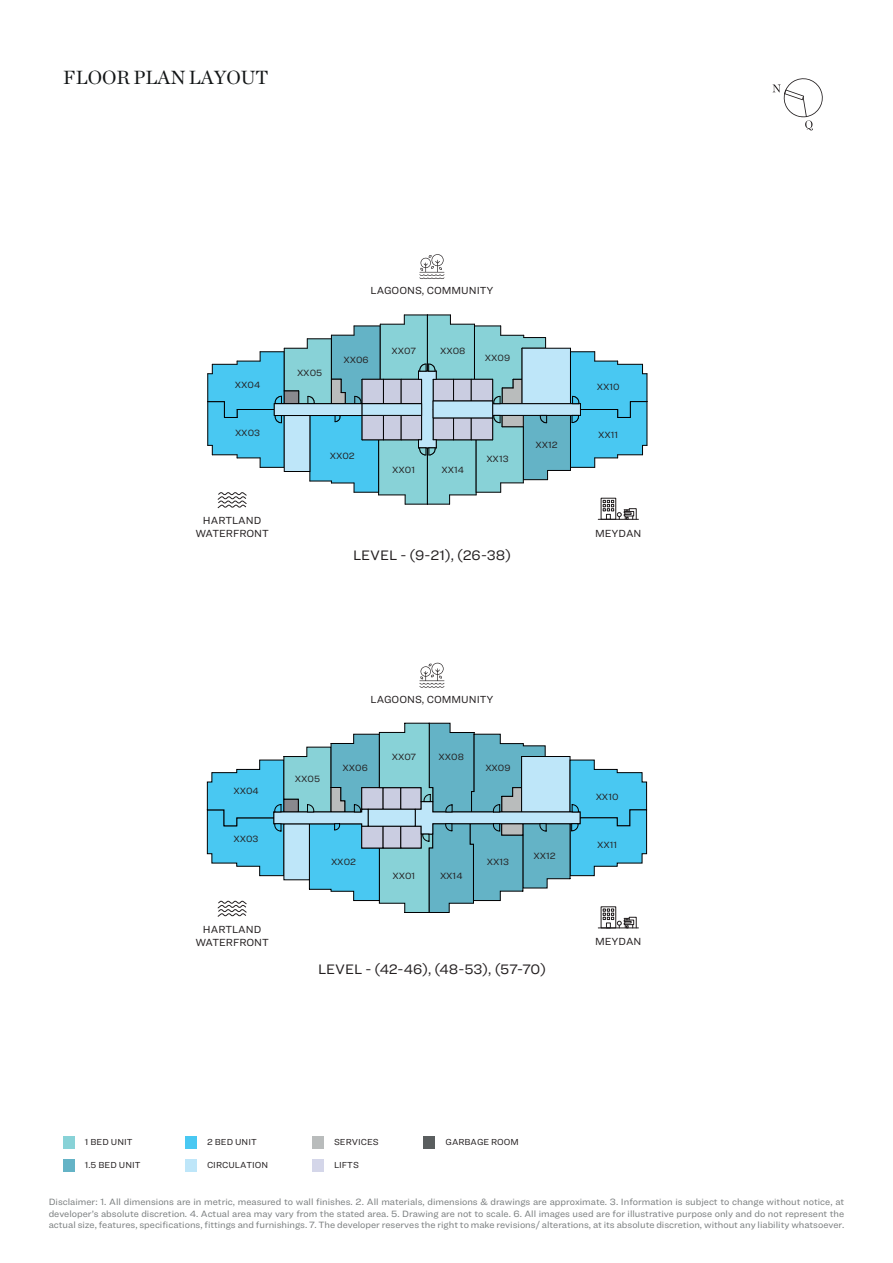
<style>
.page{position:relative;width:893px;height:1263px;background:#fff}
.page>*{position:absolute;margin:0;border:0;box-sizing:border-box;transform-origin:0 0}
.t1{font:19.5px "Chronicle Deck";color:#121516}
.t2{font:14.25px "Ringside";color:#231f20}
.t3{font:10.65px "Ringside";color:#231f20}
.t4{font:9.45px/11.4px "Ringside";color:#7a7e7f;text-align:justify}
.t5{font:9.45px "Ringside";color:#231f20}
.t6{font:9px "Ringside";color:#231f20}
</style>
<div class="page">
<div style="left:63px;top:1136px;width:12px;height:12px;background:#88d2d7"></div>
<div style="left:63px;top:1159px;width:12px;height:13px;background:#64b3c6"></div>
<div style="left:185px;top:1136px;width:12px;height:13px;background:#49c8f2"></div>
<div style="left:185px;top:1159px;width:12px;height:13px;background:#bee6f9"></div>
<div style="left:312px;top:1136px;width:12px;height:12px;background:#b9bcbc"></div>
<div style="left:312px;top:1159px;width:12px;height:13px;background:#d4d6e9"></div>
<div style="left:423px;top:1136px;width:12px;height:12px;background:#5a5e5f"></div>
<svg style="left:772px;top:78px;width:51px;height:53px"></svg>
<svg style="left:419px;top:254px;width:25px;height:25px"></svg>
<svg style="left:207px;top:315px;width:441px;height:205px"></svg>
<svg style="left:419px;top:663px;width:25px;height:25px"></svg>
<hr style="left:598px;top:928px;width:40px;height:1px;background:#231f20">
<svg style="left:207px;top:723px;width:440px;height:205px"></svg>
<h1 class="t1" style="left:63px;top:62px;width:207px">FLOOR PLAN LAYOUT</h1>
<p class="t3" style="left:371px;top:283px;width:124px">LAGOONS, COMMUNITY</p>
<p class="t5" style="left:343px;top:353px;width:27px">XX06</p>
<p class="t5" style="left:391px;top:344px;width:26px">XX07</p>
<p class="t5" style="left:440px;top:344px;width:27px">XX08</p>
<p class="t5" style="left:485px;top:351px;width:27px">XX09</p>
<p class="t5" style="left:297px;top:366px;width:27px">XX05</p>
<p class="t5" style="left:235px;top:378px;width:27px">XX04</p>
<p class="t5" style="left:597px;top:380px;width:24px">XX10</p>
<p class="t5" style="left:235px;top:426px;width:27px">XX03</p>
<p class="t5" style="left:598px;top:428px;width:22px">XX11</p>
<p class="t5" style="left:535px;top:438px;width:24px">XX12</p>
<p class="t5" style="left:330px;top:449px;width:26px">XX02</p>
<p class="t5" style="left:486px;top:452px;width:24px">XX13</p>
<p class="t5" style="left:392px;top:463px;width:24px">XX01</p>
<p class="t5" style="left:442px;top:463px;width:24px">XX14</p>
<p class="t3" style="left:203px;top:513px;width:60px">HARTLAND</p>
<p class="t3" style="left:195px;top:526px;width:75px">WATERFRONT</p>
<p class="t3" style="left:595px;top:526px;width:48px">MEYDAN</p>
<h2 class="t2" style="left:353px;top:545px;width:159px">LEVEL )- 9-21 ),( 26-38(</h2>
<p class="t3" style="left:371px;top:692px;width:124px">LAGOONS, COMMUNITY</p>
<p class="t5" style="left:392px;top:750px;width:26px">XX07</p>
<p class="t5" style="left:439px;top:750px;width:27px">XX08</p>
<p class="t5" style="left:343px;top:760px;width:27px">XX06</p>
<p class="t5" style="left:485px;top:760px;width:27px">XX09</p>
<p class="t5" style="left:295px;top:772px;width:27px">XX05</p>
<p class="t5" style="left:233px;top:784px;width:27px">XX04</p>
<p class="t5" style="left:596px;top:790px;width:24px">XX10</p>
<p class="t5" style="left:234px;top:832px;width:27px">XX03</p>
<p class="t5" style="left:597px;top:838px;width:22px">XX11</p>
<p class="t5" style="left:331px;top:855px;width:26px">XX02</p>
<p class="t5" style="left:487px;top:855px;width:24px">XX13</p>
<p class="t5" style="left:533px;top:849px;width:24px">XX12</p>
<p class="t5" style="left:392px;top:869px;width:24px">XX01</p>
<p class="t5" style="left:440px;top:869px;width:24px">XX14</p>
<p class="t3" style="left:203px;top:922px;width:60px">HARTLAND</p>
<p class="t3" style="left:195px;top:935px;width:75px">WATERFRONT</p>
<p class="t3" style="left:595px;top:934px;width:48px">MEYDAN</p>
<h2 class="t2" style="left:318px;top:959px;width:229px">LEVEL )- 42-46 ),( 48-53 ),( 57-70(</h2>
<p class="t6" style="left:85px;top:1135px;width:49px">1 BED UNIT</p>
<p class="t6" style="left:85px;top:1158px;width:57px">1.5 BED UNIT</p>
<p class="t6" style="left:207px;top:1135px;width:51px">2 BED UNIT</p>
<p class="t6" style="left:207px;top:1158px;width:63px">CIRCULATION</p>
<p class="t6" style="left:334px;top:1135px;width:46px">SERVICES</p>
<p class="t6" style="left:334px;top:1158px;width:26px">LIFTS</p>
<p class="t6" style="left:446px;top:1135px;width:75px">GARBAGE ROOM</p>
<p class="t4" style="left:49px;top:1196px;width:797px">Disclaimer: 1. All dimensions are in metric, measured to wall finishes. 2. All materials, dimensions &amp; drawings are approximate. 3. Information is subject to change without notice, at developer s’ absolute discretion. 4. Actual area may vary from the stated area. 5. Drawing are not to scale. 6. All images used are for illustrative purpose only and do not represent the actual size, features, specifications, fittings and furnishings. 7. The developer reserves the right to make revisions/ alterations, at its absolute discretion, without any liability whatsoever.</p>
</div>
